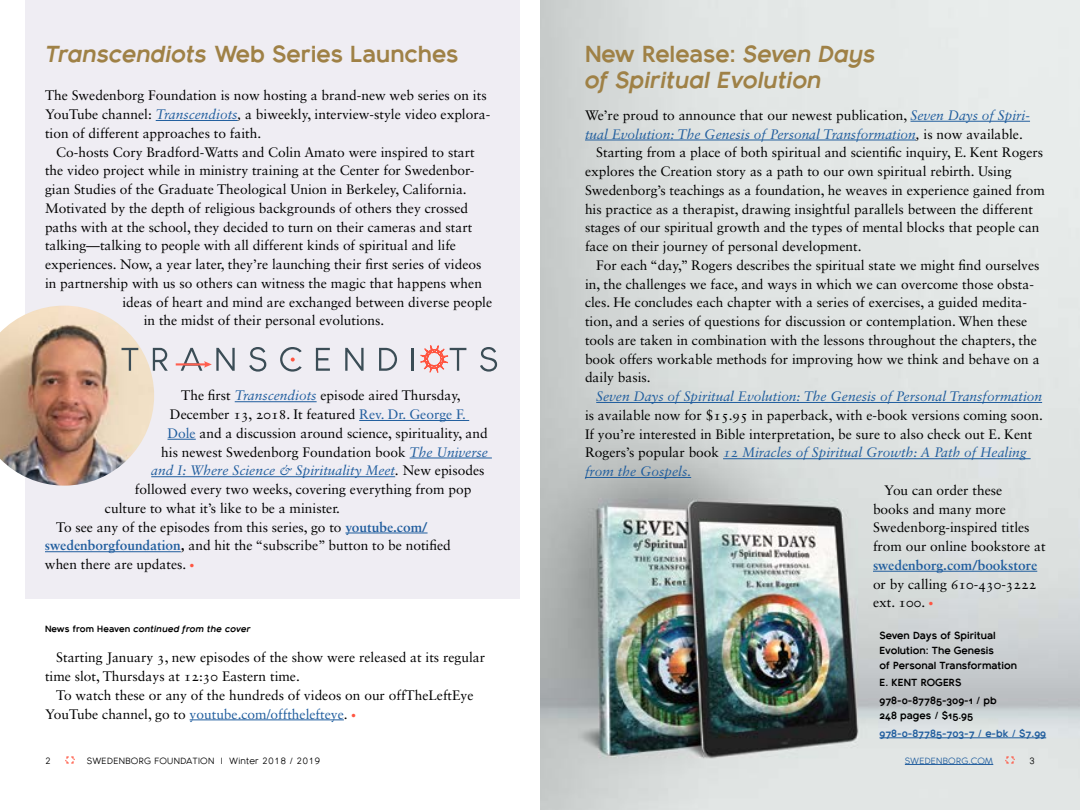
<style>
.page{position:relative;width:1080px;height:810px;background:#fff}
.page>*{position:absolute;margin:0;border:0;box-sizing:border-box;transform-origin:0 0}
.t1{font:italic 700 22.5px/26.2px "Bambino New";color:#9f8146}
.t2{font:700 22.5px "Bambino New";color:#9f8146}
.t3{font:13.75px/18.8px "Sabon LT Std";color:#000}
.t4{font:italic 13.75px "Sabon LT Std";color:#215e9e}
.t5{font:700 13.75px "Sabon LT Std";color:#215e9e}
.t6{font:700 10px/15px "Bambino New";color:#000}
.t7{font:700 10px "Bambino New";color:#215e9e}
.t8{font:8.75px "Bambino New";letter-spacing:.025em;color:#000}
.t9{font:italic 700 8.75px "Bambino New";letter-spacing:.02em;color:#000}
.t10{font:8.75px "Bambino New";letter-spacing:.025em;color:#215e9e}
.s1{font-style:italic}
.s2{font-style:italic;color:#215e9e}
.s3{color:#215e9e}
.s4{color:#000}
.s5{font-style:normal;color:#000}
.s6{font-weight:700;color:#215e9e}
.s7{font-weight:700}
.s8{font-size:10px;color:#ff5541}
.s9{font-style:normal}
</style>
<div class="page">
<div style="left:25px;top:0;width:495px;height:599px;background:#efedf3"></div>
<svg style="left:65px;top:756px;width:10px;height:8px"></svg>
<img style="left:540px;top:0;width:540px;height:810px">
<svg style="left:1004px;top:754px;width:12px;height:11px"></svg>
<img style="left:0;top:306px;width:154px;height:180px">
<svg style="left:122px;top:348px;width:16px;height:23px"></svg>
<svg style="left:153px;top:348px;width:15px;height:23px"></svg>
<svg style="left:249px;top:347px;width:17px;height:25px"></svg>
<svg style="left:316px;top:348px;width:14px;height:23px"></svg>
<svg style="left:345px;top:348px;width:19px;height:23px"></svg>
<svg style="left:379px;top:348px;width:18px;height:23px"></svg>
<hr style="left:412px;top:348px;width:2px;height:23px;background:#3b4d56">
<svg style="left:480px;top:347px;width:17px;height:25px"></svg>
<svg style="left:176px;top:348px;width:59px;height:23px"></svg>
<svg style="left:280px;top:347px;width:22px;height:25px"></svg>
<svg style="left:420px;top:345px;width:46px;height:28px"></svg>
<hr style="left:905px;top:764px;width:88px;height:1px;background:#215e9e">
<hr style="left:156px;top:120px;width:82px;height:1px;background:#215e9e">
<hr style="left:235px;top:401px;width:82px;height:1px;background:#215e9e">
<hr style="left:359px;top:420px;width:110px;height:1px;background:#215e9e">
<svg style="left:168px;top:439px;width:28px;height:1px"></svg>
<hr style="left:410px;top:458px;width:82px;height:1px;background:#215e9e">
<hr style="left:151px;top:476px;width:244px;height:1px;background:#215e9e">
<hr style="left:345px;top:533px;width:83px;height:1px;background:#215e9e">
<hr style="left:45px;top:551px;width:136px;height:1px;background:#215e9e">
<hr style="left:911px;top:121px;width:119px;height:1px;background:#215e9e">
<hr style="left:585px;top:140px;width:331px;height:1px;background:#215e9e">
<hr style="left:596px;top:402px;width:446px;height:1px;background:#215e9e">
<hr style="left:723px;top:458px;width:308px;height:1px;background:#215e9e">
<hr style="left:585px;top:477px;width:106px;height:1px;background:#215e9e">
<hr style="left:873px;top:571px;width:164px;height:1px;background:#215e9e">
<hr style="left:190px;top:720px;width:154px;height:1px;background:#215e9e">
<hr style="left:879px;top:738px;width:167px;height:1px;background:#215e9e">
<h1 class="t2" style="left:45px;top:34px;width:415px"><span class="s1">Transcendiots</span> Web Series Launches</h1>
<p class="t3" style="left:45px;top:86px;width:447px">The Swedenborg Foundation is now hosting a brand-new web series on its<br>YouTube channel: <span class="s2">Transcendiots</span><span class="s1">,</span> a biweekly, interview-style video explora&shy;tion of different approaches to faith.</p>
<p class="t3" style="left:56px;top:142px;width:420px">Co-hosts Cory Bradford-Watts and Colin Amato were inspired to start</p>
<p class="t3" style="left:45px;top:161px;width:431px">the video project while in ministry training at the Center for Swedenbor-</p>
<p class="t3" style="left:45px;top:180px;width:423px">gian Studies of the Graduate Theological Union in Berkeley, California.</p>
<p class="t3" style="left:45px;top:199px;width:425px">Motivated by the depth of religious backgrounds of others they crossed</p>
<p class="t3" style="left:45px;top:217px;width:429px">paths with at the school, they decided to turn on their cameras and start</p>
<p class="t3" style="left:45px;top:236px;width:413px">talking—talking to people with all different kinds of spiritual and life</p>
<p class="t3" style="left:45px;top:255px;width:438px">experiences. Now, a year later, they’re launching their first series of videos</p>
<p class="t3" style="left:45px;top:274px;width:439px">in partnership with us so others can witness the magic that happens when</p>
<p class="t3" style="left:122px;top:292px;width:371px">ideas of heart and mind are exchanged between diverse people</p>
<p class="t3" style="left:144px;top:311px;width:242px">in the midst of their personal evolutions.</p>
<p class="t3" style="left:181px;top:386px;width:281px">The first <span class="s2">Transcendiots</span> episode aired Thursday,</p>
<p class="t3" style="left:170px;top:405px;width:297px">December 13, 2018. It featured <span class="s3">Rev. Dr. George F.</span></p>
<p class="t3" style="left:167px;top:424px;width:322px"><span class="s3">Dole</span> and a discussion around science, spirituality, and</p>
<p class="t3" style="left:161px;top:442px;width:328px">his newest Swedenborg Foundation book <span class="s2">The Universe</span></p>
<p class="t4" style="left:151px;top:463px;width:335px">and I: Where Science &amp; Spirituality Meet<span class="s4">.</span> <span class="s5">New episodes</span></p>
<p class="t3" style="left:135px;top:480px;width:338px">followed every two weeks, covering everything from pop</p>
<p class="t3" style="left:105px;top:499px;width:237px">culture to what it’s like to be a minister.</p>
<p class="t3" style="left:56px;top:517px;width:373px">To see any of the episodes from this series, go to <span class="s6">youtube.com/</span></p>
<p class="t3" style="left:45px;top:536px;width:407px"><span class="s6">swedenborgfoundation</span><span class="s7">,</span> and hit the “subscribe” button to be notified</p>
<p class="t3" style="left:45px;top:555px;width:151px">when there are updates. <span class="s8">•</span></p>
<p class="t9" style="left:45px;top:621px;width:207px"><span class="s9">News from Heaven</span> continued from the cover</p>
<p class="t3" style="left:45px;top:648px;width:442px;text-indent:11px">Starting January 3, new episodes of the show were released at its regular time slot, Thursdays at 12:30 Eastern time.</p>
<p class="t3" style="left:45px;top:685px;width:430px;text-indent:11px">To watch these or any of the hundreds of videos on our offTheLeftEye<br>YouTube channel, go to <span class="s3">youtube.com/offthelefteye</span>. <span class="s8">•</span></p>
<h1 class="t1" style="left:585px;top:38px;width:292px"><span class="s9">New Release:</span> Seven Days of Spiritual Evolution</h1>
<p class="t3" style="left:585px;top:106px;width:447px">We’re proud to announce that our newest publication, <span class="s2">Seven Days of Spiri-</span></p>
<p class="t4" style="left:585px;top:126px;width:439px">tual Evolution: The Genesis of Personal Transformation<span class="s4">,</span> <span class="s5">is now available.</span></p>
<p class="t3" style="left:596px;top:143px;width:448px">Starting from a place of both spiritual and scientific inquiry, E. Kent Rogers</p>
<p class="t3" style="left:585px;top:162px;width:428px">explores the Creation story as a path to our own spiritual rebirth. Using</p>
<p class="t3" style="left:585px;top:181px;width:461px">Swedenborg’s teachings as a foundation, he weaves in experience gained from</p>
<p class="t3" style="left:585px;top:199px;width:449px">his practice as a therapist, drawing insightful parallels between the different</p>
<p class="t3" style="left:585px;top:218px;width:456px">stages of our spiritual growth and the types of mental blocks that people can</p>
<p class="t3" style="left:585px;top:237px;width:278px">face on their journey of personal development.</p>
<p class="t3" style="left:596px;top:256px;width:445px">For each “day,” Rogers describes the spiritual state we might find ourselves</p>
<p class="t3" style="left:585px;top:274px;width:450px">in, the challenges we face, and ways in which we can overcome those obsta-</p>
<p class="t3" style="left:585px;top:293px;width:444px">cles. He concludes each chapter with a series of exercises, a guided medita-</p>
<p class="t3" style="left:585px;top:312px;width:444px">tion, and a series of questions for discussion or contemplation. When these</p>
<p class="t3" style="left:585px;top:331px;width:453px">tools are taken in combination with the lessons throughout the chapters, the</p>
<p class="t3" style="left:585px;top:349px;width:456px">book offers workable methods for improving how we think and behave on a</p>
<p class="t3" style="left:585px;top:368px;width:67px">daily basis.</p>
<p class="t4" style="left:596px;top:388px;width:447px">Seven Days of Spiritual Evolution: The Genesis of Personal Transformation</p>
<p class="t3" style="left:585px;top:406px;width:459px">is available now for $15.95 in paperback, with e-book versions coming soon.<br>If you’re interested in Bible interpretation, be sure to also check out E. Kent Rogers’s popular book <span class="s2">12 Miracles of Spiritual Growth: A Path of Healing from the Gospels.</span></p>
<p class="t3" style="left:873px;top:481px;width:174px;text-indent:11px">You can order these<br>books and many more<br>Swedenborg-inspired titles from our online bookstore at</p>
<p class="t5" style="left:873px;top:557px;width:166px">swedenborg.com/bookstore</p>
<p class="t3" style="left:873px;top:574px;width:165px">or by calling 610-430-3222 ext. 100. <span class="s8">•</span></p>
<p class="t6" style="left:879px;top:627px;width:139px">Seven Days of Spiritual<br>Evolution: The Genesis<br>of Personal Transformation</p>
<p class="t6" style="left:879px;top:673px;width:119px;line-height:17.8px">E. KENT ROGERS<br>978-0-87785-309-1 / pb</p>
<p class="t6" style="left:879px;top:707px;width:95px">248 pages / $15.95</p>
<p class="t7" style="left:879px;top:724px;width:168px">978-0-87785-703-7 / e-bk / $7.99</p>
<p class="t8" style="left:45px;top:753px;width:7px">2</p>
<p class="t8" style="left:87px;top:753px;width:235px">SWEDENBORG FOUNDATION l Winter 2018 / 2019</p>
<p class="t10" style="left:905px;top:753px;width:90px">SWEDENBORG.COM</p>
<p class="t8" style="left:1029px;top:753px;width:7px">3</p>
</div>
